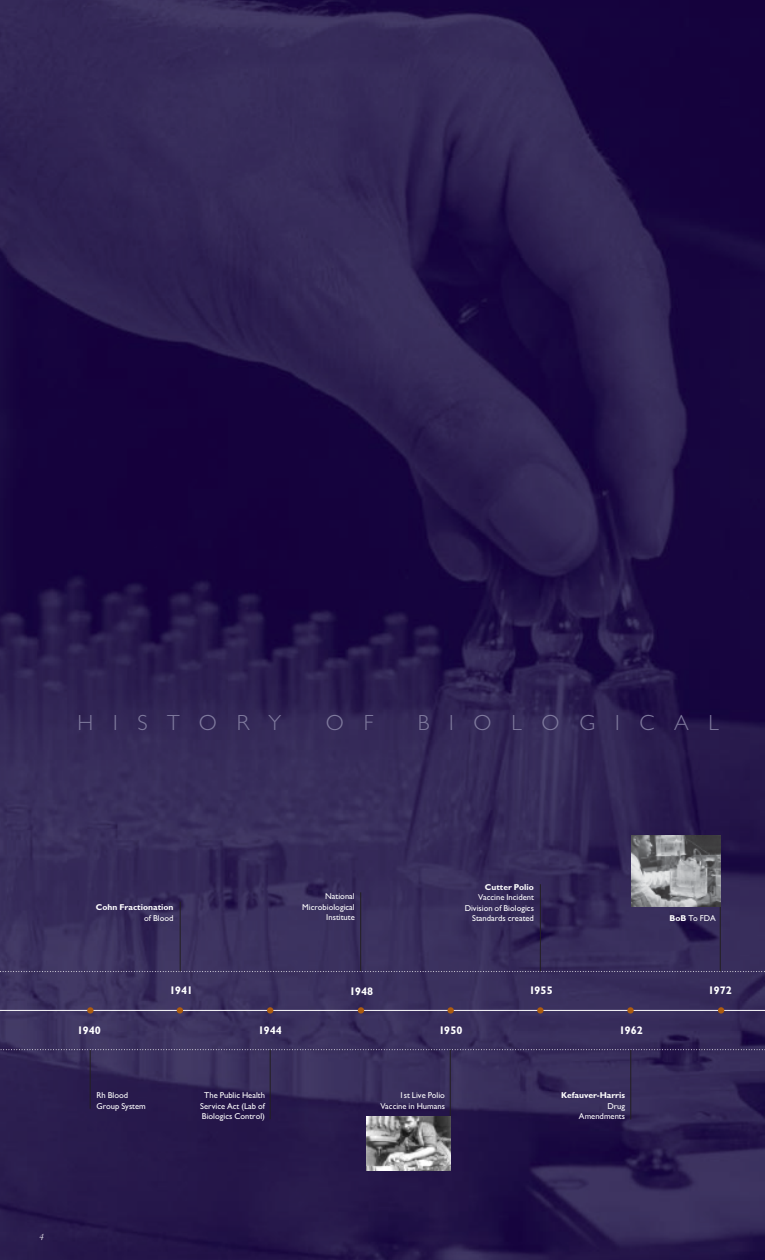
<style>
.page{position:relative;width:765px;height:1260px;background:#fff}
.page>*{position:absolute;margin:0;border:0;box-sizing:border-box;transform-origin:0 0}
.t1{font:22.5px "Gill M Lgt";letter-spacing:.88em;color:#807b9e}
.t2{font:11.25px "Gill M Bld";color:#fff}
.t3{font:italic 10px "Centaur";color:#fff}
.t4{font:8.75px/10.5px "Gill M Rgl";color:#fff;text-align:right}
.t5{font:8.75px "Gill M Bld";color:#fff}
.s1{font-family:"Gill M Bld"}
</style>
<div class="page">
<img style="left:0;top:0;width:765px;height:1260px">
<hr style="left:361px;top:892px;width:1px;height:79px;background:#231f20">
<svg style="left:0;top:971px;width:765px;height:1px"></svg>
<svg style="left:0;top:1049px;width:765px;height:1px"></svg>
<hr style="left:0;top:1010px;width:765px;height:1px;background:#fff">
<div style="left:87px;top:1007px;width:7px;height:7px;background:#ad5c0f;border-radius:50%"></div>
<div style="left:267px;top:1007px;width:6px;height:7px;background:#ad5c0f;border-radius:50%"></div>
<div style="left:177px;top:1007px;width:6px;height:7px;background:#ad5c0f;border-radius:50%"></div>
<hr style="left:90px;top:1050px;width:1px;height:59px;background:#231f20">
<hr style="left:180px;top:902px;width:1px;height:69px;background:#231f20">
<hr style="left:540px;top:884px;width:1px;height:87px;background:#231f20">
<hr style="left:720px;top:893px;width:1px;height:78px;background:#231f20">
<hr style="left:270px;top:1050px;width:1px;height:69px;background:#231f20">
<hr style="left:450px;top:1050px;width:1px;height:67px;background:#231f20">
<hr style="left:631px;top:1050px;width:1px;height:69px;background:#231f20">
<div style="left:358px;top:1007px;width:6px;height:7px;background:#ad5c0f;border-radius:50%"></div>
<div style="left:448px;top:1007px;width:6px;height:7px;background:#ad5c0f;border-radius:50%"></div>
<div style="left:537px;top:1007px;width:7px;height:7px;background:#ad5c0f;border-radius:50%"></div>
<div style="left:627px;top:1007px;width:7px;height:7px;background:#ad5c0f;border-radius:50%"></div>
<div style="left:718px;top:1007px;width:6px;height:7px;background:#ad5c0f;border-radius:50%"></div>
<img style="left:366px;top:1117px;width:84px;height:54px">
<img style="left:631px;top:836px;width:89px;height:71px">
<h1 class="t1" style="left:77px;top:714px;width:205px">HISTORY</h1>
<h1 class="t1" style="left:326px;top:714px;width:49px">O F</h1>
<h1 class="t1" style="left:418px;top:714px;width:303px">BIOLOGICAL</h1>
<p class="t5" style="left:96px;top:904px;width:79px">Cohn Fractionation</p>
<p class="t4" style="left:144px;top:913px;width:31px">of Blood</p>
<p class="t2" style="left:77px;top:1026px;width:25px">1940</p>
<p class="t2" style="left:170px;top:986px;width:25px">1941</p>
<p class="t4" style="left:302px;top:892px;width:54px">National<br>Microbiological<br>Institute</p>
<p class="t2" style="left:258px;top:1026px;width:25px">1944</p>
<p class="t2" style="left:350px;top:987px;width:25px">1948</p>
<p class="t5" style="left:485px;top:883px;width:51px">Cutter Polio</p>
<p class="t4" style="left:465px;top:893px;width:71px">Vaccine Incident<br>Division of Biologics<br>Standards created</p>
<p class="t2" style="left:439px;top:1026px;width:25px">1950</p>
<p class="t2" style="left:529px;top:986px;width:25px">1955</p>
<p class="t2" style="left:619px;top:1026px;width:25px">1962</p>
<p class="t4" style="left:96px;top:1091px;width:51px;text-align:left">Rh Blood<br>Group System</p>
<p class="t4" style="left:200px;top:1091px;width:66px;text-align:center">The Public Health<br>Service Act (Lab of<br>Biologics Control)</p>
<p class="t4" style="left:380px;top:1091px;width:66px">1st Live Polio<br>Vaccine in Humans</p>
<p class="t5" style="left:561px;top:1092px;width:65px">Kefauver-Harris</p>
<p class="t4" style="left:579px;top:1101px;width:48px">Drug<br>Amendments</p>
<p class="t4" style="left:670px;top:913px;width:48px"><span class="s1">BoB</span> To FDA</p>
<p class="t2" style="left:708px;top:986px;width:25px">1972</p>
<p class="t3" style="left:39px;top:1233px;width:6px">4</p>
</div>
